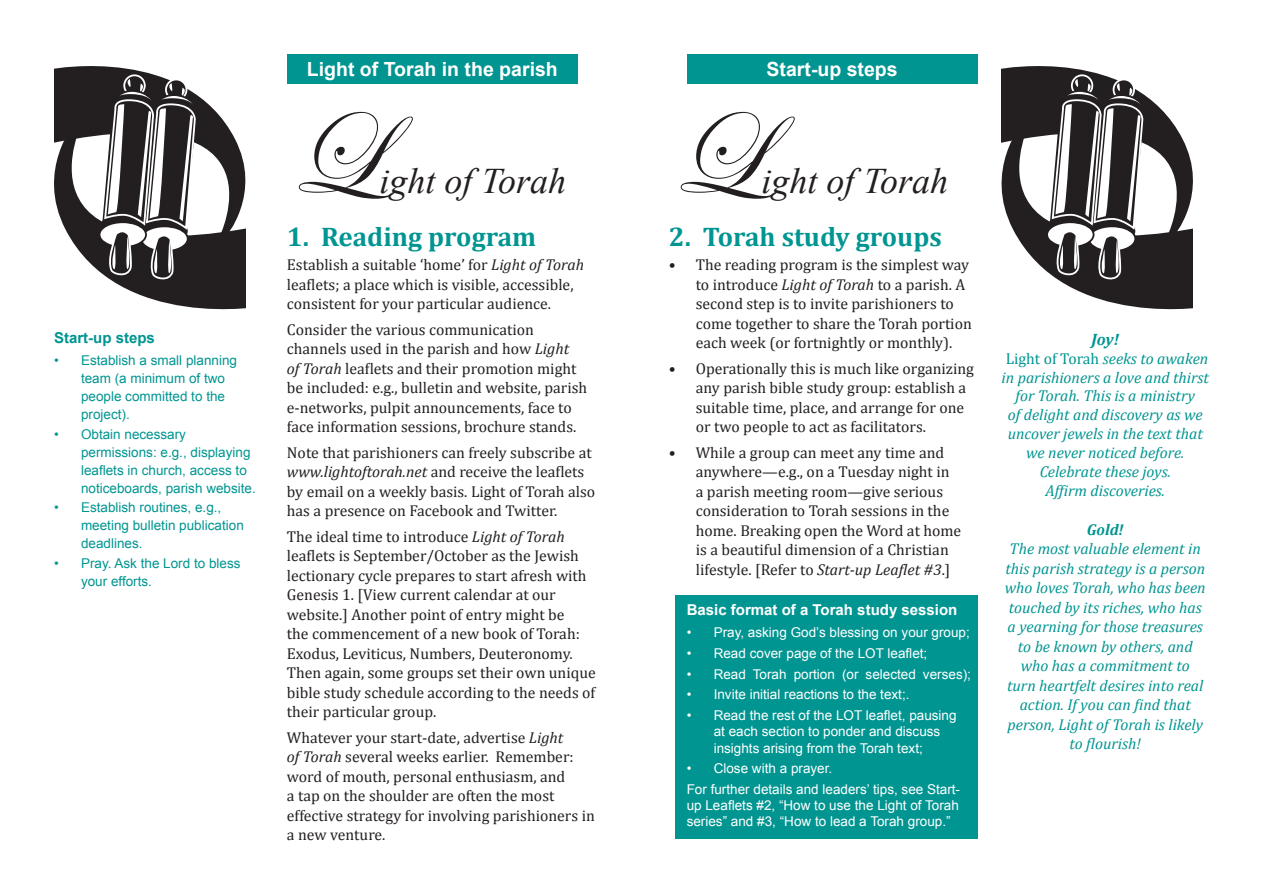
<style>
.page{position:relative;width:1263px;height:893px;background:#fff}
.page>*{position:absolute;margin:0;border:0;box-sizing:border-box;transform-origin:0 0}
.t1{font:120px "Edwardian Script ITC";color:#231f20}
.t2{font:italic 36px "Times New Roman";color:#231f20}
.t3{font:700 27px "Cambria";color:#009591}
.t4{font:700 19.5px "Arial";color:#fff}
.t5{font:italic 700 16.5px "Cambria";color:#009591}
.t6{font:15.75px/19.5px "Cambria";color:#231f20}
.t7{font:italic 15.75px/19.5px "Cambria";color:#009591;text-align:center}
.t8{font:italic 700 15.75px "Cambria";color:#009591}
.t9{font:700 15px "Arial";color:#fff}
.t10{font:700 15px "Arial";color:#009591}
.t11{font:13.5px/16.2px "Arial";color:#fff}
.t12{font:13.5px/18px "Arial";color:#009591}
.s1{font-style:italic}
.s2{font-style:normal}
</style>
<div class="page">
<div style="left:675px;top:596px;width:302px;height:243px;background:#009591"></div>
<div style="left:287px;top:54px;width:291px;height:29px;background:#009591"></div>
<div style="left:687px;top:54px;width:290px;height:29px;background:#009591"></div>
<svg style="left:1001px;top:66px;width:192px;height:243px"></svg>
<svg style="left:54px;top:66px;width:191px;height:243px"></svg>
<p class="t10" style="left:54px;top:328px;width:102px">Start-up steps</p>
<p class="t12" style="left:81px;top:352px;width:158px;text-indent:-27px">• Establish a small planning team (a minimum of two people committed to the project).</p>
<p class="t12" style="left:81px;top:425px;width:176px;text-indent:-27px">• Obtain necessary permissions: e.g., displaying leaflets in church, access to noticeboards, parish website.</p>
<p class="t12" style="left:81px;top:499px;width:164px;text-indent:-27px">• Establish routines, e.g., meeting bulletin publication deadlines.</p>
<p class="t12" style="left:81px;top:554px;width:161px;text-indent:-27px">• Pray. Ask the Lord to bless your efforts.</p>
<p class="t4" style="left:307px;top:56px;width:252px">Light of Torah in the parish</p>
<p class="t4" style="left:766px;top:56px;width:133px">Start-up steps</p>
<p class="t1" style="left:288px;top:91px;width:93px">L</p>
<p class="t2" style="left:379px;top:156px;width:188px">ight of Torah</p>
<p class="t3" style="left:287px;top:220px;width:251px">1. Reading program</p>
<p class="t6" style="left:287px;top:255px;width:299px">Establish a suitable ‘home’ for <span class="s1">Light of Torah </span>leaflets; a place which is visible, accessible, consistent for your particular audience.</p>
<p class="t6" style="left:287px;top:319px;width:302px">Consider the various communication channels used in the parish and how <span class="s1">Light<br>of Torah</span> leaflets and their promotion might be included: e.g., bulletin and website, parish e-networks, pulpit announcements, face to face information sessions, brochure stands.</p>
<p class="t6" style="left:287px;top:442px;width:310px">Note that parishioners can freely subscribe at <span class="s1">www.lightoftorah.net</span> and receive the leaflets by email on a weekly basis. Light of Torah also has a presence on Facebook and Twitter.</p>
<p class="t6" style="left:287px;top:526px;width:310px">The ideal time to introduce <span class="s1">Light of Torah </span>leaflets is September/October as the Jewish lectionary cycle prepares to start afresh with Genesis 1. [View current calendar at our website.] Another point of entry might be<br>the commencement of a new book of Torah:<br>Exodus, Leviticus, Numbers, Deuteronomy.<br>Then again, some groups set their own unique bible study schedule according to the needs of their particular group.</p>
<p class="t6" style="left:287px;top:727px;width:309px">Whatever your start-date, advertise <span class="s1">Light<br>of Torah</span> several weeks earlier. Remember: word of mouth, personal enthusiasm, and<br>a tap on the shoulder are often the most effective strategy for involving parishioners in a new venture.</p>
<p class="t1" style="left:670px;top:91px;width:93px">L</p>
<p class="t2" style="left:761px;top:156px;width:188px">ight of Torah</p>
<p class="t3" style="left:669px;top:220px;width:275px">2. Torah study groups</p>
<p class="t6" style="left:696px;top:255px;width:278px;text-indent:-27px">• The reading program is the simplest way to introduce <span class="s1">Light of Torah</span> to a parish. A second step is to invite parishioners to come together to share the Torah portion each week (or fortnightly or monthly).</p>
<p class="t6" style="left:696px;top:358px;width:280px;text-indent:-27px">• Operationally this is much like organizing any parish bible study group: establish a suitable time, place, and arrange for one or two people to act as facilitators.</p>
<p class="t6" style="left:696px;top:442px;width:267px;text-indent:-27px">• While a group can meet any time and anywhere—e.g., on a Tuesday night in<br>a parish meeting room—give serious consideration to Torah sessions in the home. Breaking open the Word at home is a beautiful dimension of a Christian lifestyle. [Refer to <span class="s1">Start-up Leaflet #3</span>.]</p>
<p class="t9" style="left:687px;top:600px;width:272px">Basic format of a Torah study session</p>
<p class="t11" style="left:687px;top:625px;width:285px">• Pray, asking God’s blessing on your group;</p>
<p class="t11" style="left:687px;top:645px;width:242px">• Read cover page of the LOT leaflet;</p>
<p class="t11" style="left:687px;top:666px;width:286px">• Read Torah portion (or selected verses);</p>
<p class="t11" style="left:687px;top:687px;width:224px">• Invite initial reactions to the text;.</p>
<p class="t11" style="left:714px;top:707px;width:244px;text-indent:-27px">• Read the rest of the LOT leaflet, pausing at each section to ponder and discuss insights arising from the Torah text;</p>
<p class="t11" style="left:687px;top:760px;width:147px">• Close with a prayer.</p>
<p class="t11" style="left:687px;top:781px;width:275px;text-align:justify">For further details and leaders’ tips, see Start&shy;up Leaflets #2, “How to use the Light of Torah series” and #3, “How to lead a Torah group.”</p>
<p class="t5" style="left:1091px;top:329px;width:29px">Joy!</p>
<p class="t7" style="left:1001px;top:348px;width:209px;line-height:18.9px"><span class="s2">Light of Torah</span> seeks to awaken in parishioners a love and thirst for Torah. This is a ministry<br>of delight and discovery as we uncover jewels in the text that we never noticed before.</p>
<p class="t7" style="left:1040px;top:462px;width:133px">Celebrate these joys.</p>
<p class="t7" style="left:1045px;top:480px;width:121px">Affirm discoveries.</p>
<p class="t8" style="left:1087px;top:520px;width:39px">Gold!</p>
<p class="t7" style="left:1005px;top:539px;width:202px">The most valuable element in this parish strategy is a person who loves Torah, who has been touched by its riches, who has a yearning for those treasures to be known by others, and who has a commitment to turn heartfelt desires into real action. If you can find that person, Light of Torah is likely to flourish!</p>
</div>
